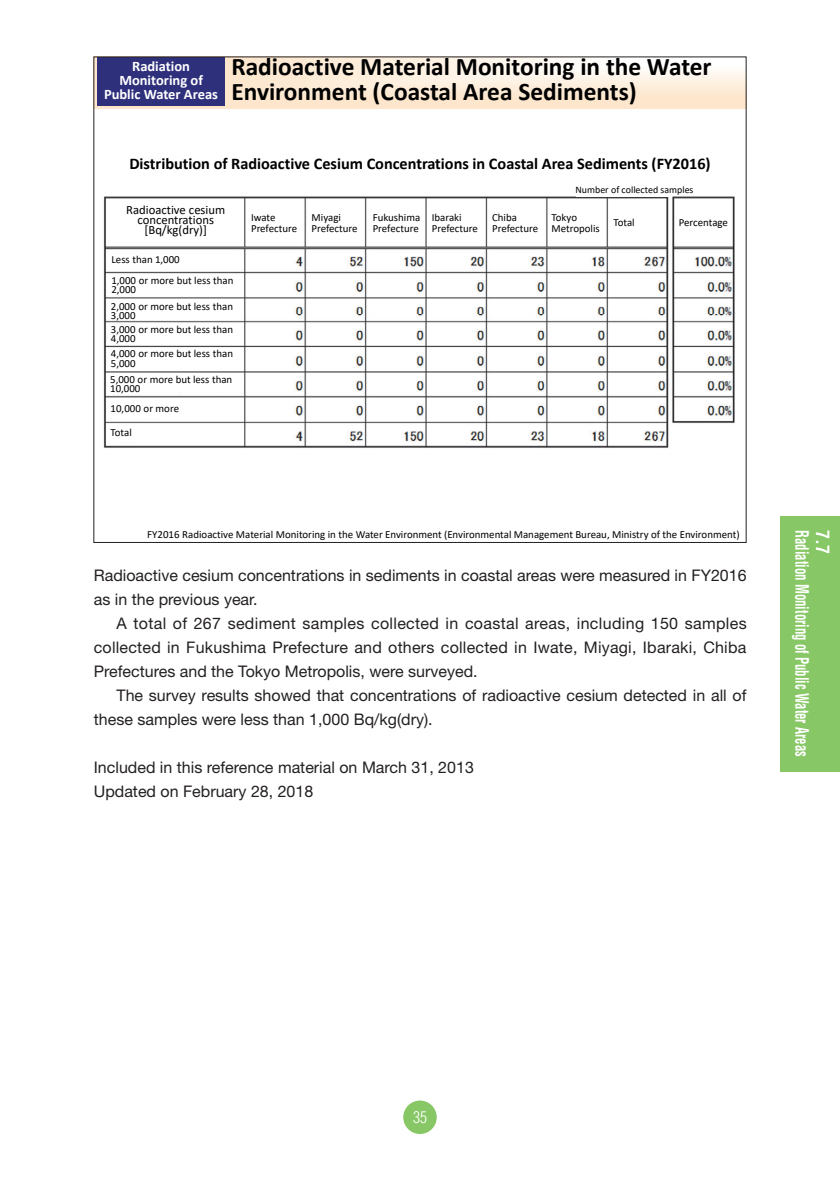
<style>
.page{position:relative;width:840px;height:1191px;background:#fff}
.page>*{position:absolute;margin:0;border:0;box-sizing:border-box;transform-origin:0 0}
.t1{font:700 25.4px/24.4px "Calibri";color:#000}
.t2{font:700 condensed 18px "Helvetica";color:#fff;scale:.71 1}
.t3{font:700 condensed 18px "Helvetica";color:#fff}
.t4{font:700 16.2px "Calibri";color:#000}
.t5{font:16px/24px "Helvetica Neue";color:#231f20}
.t6{font:300 condensed 16px "Helvetica";color:#fff}
.t7{font:700 14.4px/14px "Calibri";color:#fff;text-align:center}
.t8{font:12.6px/10px "Calibri";color:#000;text-align:center}
.t9{font:10.8px/10.8px "Calibri";color:#000}
.t10{font:10px "Calibri";color:#000}
</style>
<div class="page">
<div style="left:403px;top:1100px;width:33px;height:34px;background:#87c765;border-radius:50%"></div>
<div style="left:780px;top:516px;width:59px;height:255px;background:#87c765"></div>
<img style="left:103px;top:196px;width:632px;height:252px">
<div style="left:112px;top:202px;width:129px;height:41px;background:#fff"></div>
<div style="left:108px;top:252px;width:129px;height:17px;background:#fff"></div>
<div style="left:108px;top:277px;width:129px;height:18px;background:#fff"></div>
<div style="left:108px;top:301px;width:130px;height:17px;background:#fff"></div>
<div style="left:108px;top:326px;width:129px;height:17px;background:#fff"></div>
<div style="left:108px;top:351px;width:129px;height:17px;background:#fff"></div>
<div style="left:107px;top:375px;width:130px;height:17px;background:#fff"></div>
<div style="left:108px;top:400px;width:129px;height:17px;background:#fff"></div>
<div style="left:107px;top:424px;width:130px;height:17px;background:#fff"></div>
<div style="left:97px;top:57px;width:128px;height:49px;background:#2f307c"></div>
<div style="left:576px;top:181px;width:92px;height:16px;background:#fff"></div>
<div style="left:250px;top:212px;width:52px;height:31px;background:#fff"></div>
<div style="left:311px;top:207px;width:51px;height:31px;background:#fff"></div>
<div style="left:371px;top:207px;width:51px;height:31px;background:#fff"></div>
<div style="left:431px;top:207px;width:51px;height:31px;background:#fff"></div>
<div style="left:490px;top:210px;width:52px;height:31px;background:#fff"></div>
<div style="left:550px;top:206px;width:52px;height:31px;background:#fff"></div>
<div style="left:610px;top:208px;width:51px;height:31px;background:#fff"></div>
<div style="left:677px;top:206px;width:51px;height:32px;background:#fff"></div>
<p class="t7" style="left:104px;top:59px;width:115px">Radiation<br>Monitoring of<br>Public Water Areas</p>
<p class="t1" style="left:231px;top:54px;width:481px">Radioactive Material Monitoring in the Water<br>Environment (Coastal Area Sediments)</p>
<p class="t4" style="left:129px;top:152px;width:582px">Distribution of Radioactive Cesium Concentrations in Coastal Area Sediments (FY2016)</p>
<p class="t8" style="left:126px;top:205px;width:100px">Radioactive cesium concentrations [Bq/kg(dry)]</p>
<p class="t9" style="left:111px;top:249px;width:123px;line-height:21.2px">Less than 1,000<br>1,000 or more but less than</p>
<p class="t9" style="left:111px;top:282px;width:123px;line-height:16px">2,000<br>2,000 or more but less than</p>
<p class="t9" style="left:111px;top:308px;width:123px;line-height:14px">3,000<br>3,000 or more but less than</p>
<p class="t9" style="left:111px;top:330px;width:123px;line-height:15.8px">4,000<br>4,000 or more but less than</p>
<p class="t9" style="left:110px;top:354px;width:123px;line-height:16.8px">5,000<br>5,000 or more but less than</p>
<p class="t9" style="left:110px;top:379px;width:70px;line-height:19.8px">10,000<br>10,000 or more</p>
<p class="t9" style="left:111px;top:427px;width:23px">Total</p>
<p class="t10" style="left:575px;top:182px;width:119px">Number of collected samples</p>
<p class="t9" style="left:372px;top:212px;width:49px">Fukushima<br>Prefecture</p>
<p class="t9" style="left:251px;top:212px;width:48px">Iwate<br>Prefecture</p>
<p class="t9" style="left:311px;top:212px;width:48px">Miyagi<br>Prefecture</p>
<p class="t9" style="left:431px;top:212px;width:48px">Ibaraki<br>Prefecture</p>
<p class="t9" style="left:492px;top:212px;width:48px">Chiba<br>Prefecture</p>
<p class="t9" style="left:551px;top:212px;width:50px">Tokyo<br>Metropolis</p>
<p class="t9" style="left:613px;top:217px;width:23px">Total</p>
<p class="t9" style="left:678px;top:217px;width:51px">Percentage</p>
<p class="t9" style="left:147px;top:528px;width:593px">FY2016 Radioactive Material Monitoring in the Water Environment (Environmental Management Bureau, Ministry of the Environment)</p>
<p class="t5" style="left:94px;top:563px;width:654px">Radioactive cesium concentrations in sediments in coastal areas were measured in FY2016 as in the previous year.</p>
<p class="t5" style="left:94px;top:611px;width:654px;text-align:justify;text-indent:23px">A total of 267 sediment samples collected in coastal areas, including 150 samples collected in Fukushima Prefecture and others collected in Iwate, Miyagi, Ibaraki, Chiba Prefectures and the Tokyo Metropolis, were surveyed.</p>
<p class="t5" style="left:94px;top:683px;width:654px;text-indent:23px">The survey results showed that concentrations of radioactive cesium detected in all of these samples were less than 1,000 Bq/kg(dry).</p>
<p class="t5" style="left:94px;top:755px;width:381px">Included in this reference material on March 31, 2013</p>
<p class="t5" style="left:94px;top:779px;width:221px">Updated on February 28, 2018</p>
<p class="t2" style="left:812px;top:530px;width:321px;rotate:90deg">Radiation Monitoring of Public Water Areas</p>
<p class="t3" style="left:833px;top:530px;width:25px;rotate:90deg">7.7</p>
<p class="t6" style="left:413px;top:1107px;width:16px">35</p>
</div>
